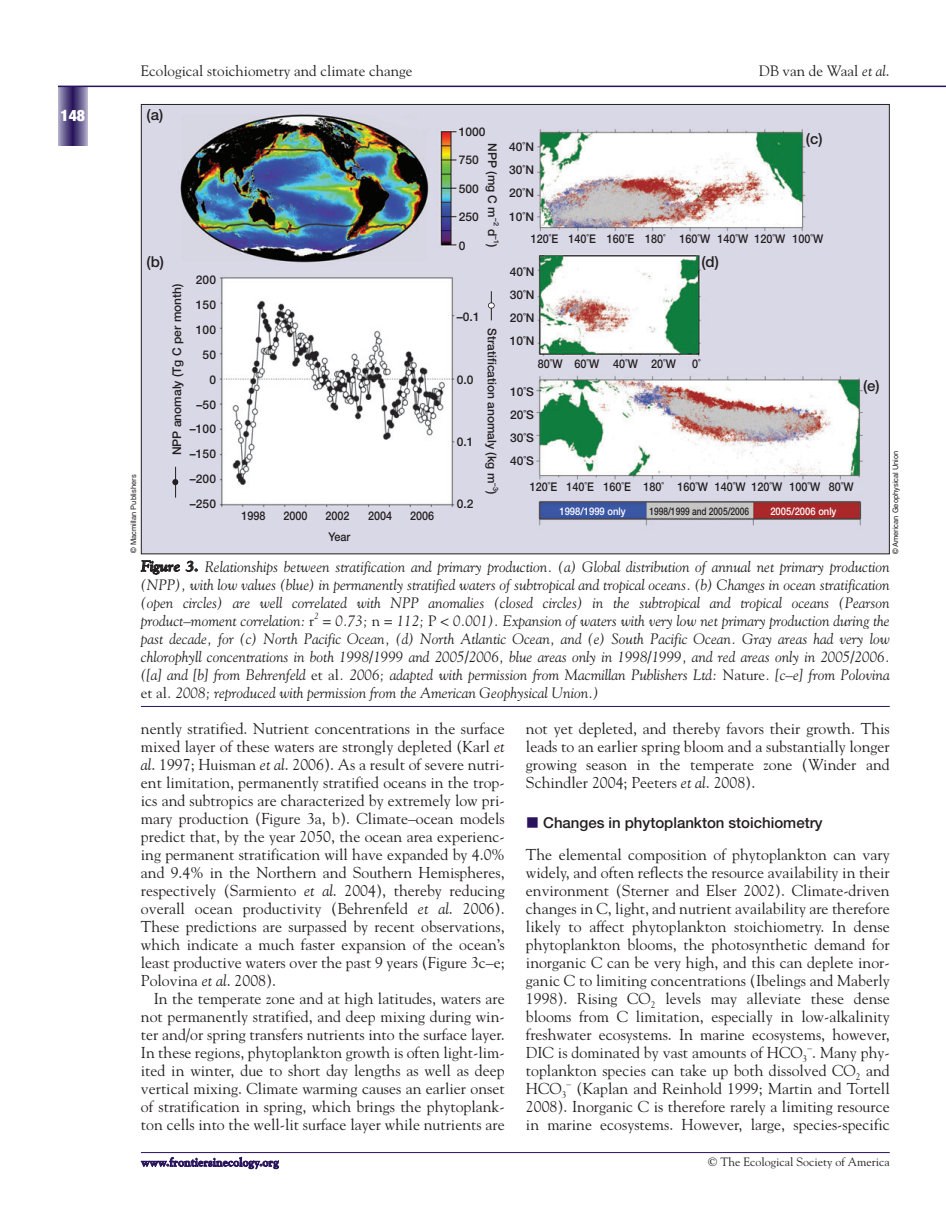
<style>
.page{position:relative;width:946px;height:1218px;background:#fff}
.page>*{position:absolute;margin:0;border:0;box-sizing:border-box;transform-origin:0 0}
.t1{font:15.75px/18px "Goudy";color:#231f20;text-align:justify}
.t2{font:900 condensed 15.75px "Helvetica Neue";color:#fff}
.t3{font:italic 15px/18px "Goudy";color:#231f20;text-align:justify}
.t4{font:15px "Goudy";color:#231f20}
.t5{font:500 15px "Helvetica Neue";color:#231f20}
.t6{font:500 12px/23.2px "Helvetica Neue";color:#231f20;text-align:justify}
.t7{font:500 12px "Helvetica Neue";color:#231f20;scale:.9 1}
.t8{font:12px "Goudy";color:#231f20}
.t9{font:700 12px "Goudy";color:#29135d}
.t10{font:500 10.5px "Helvetica Neue";color:#fff;scale:.9 1}
.t11{font:500 10.5px "Helvetica Neue";color:#231f20;scale:.8 1}
.t12{font:9.45px "Goudy";color:#231f20}
.t13{font:italic 9px "Goudy";color:#231f20}
.t14{font:7.5px "Helvetica";color:#231f20}
.t15{font:500 7.2px "Helvetica Neue";color:#231f20}
.s1{font-style:italic}
.s2{font-weight:700}
.s3{font-style:normal}
</style>
<div class="page">
<div style="left:58px;top:86px;width:30px;height:60px;background:#bfbbd3"></div>
<div style="left:58px;top:86px;width:29px;height:60px;background:#bab5cf"></div>
<div style="left:59px;top:86px;width:28px;height:60px;background:#b0abc9"></div>
<div style="left:59px;top:86px;width:27px;height:60px;background:#aba6c5"></div>
<div style="left:60px;top:86px;width:26px;height:60px;background:#a29cbe"></div>
<div style="left:60px;top:86px;width:25px;height:60px;background:#9c95ba"></div>
<div style="left:61px;top:86px;width:24px;height:60px;background:#958fb4"></div>
<div style="left:61px;top:86px;width:23px;height:60px;background:#9189b1"></div>
<div style="left:62px;top:86px;width:22px;height:60px;background:#8a82ab"></div>
<div style="left:62px;top:86px;width:21px;height:60px;background:#857da8"></div>
<div style="left:63px;top:86px;width:20px;height:60px;background:#7e75a2"></div>
<div style="left:63px;top:86px;width:19px;height:60px;background:#79719f"></div>
<div style="left:64px;top:86px;width:18px;height:60px;background:#736a99"></div>
<div style="left:64px;top:86px;width:17px;height:60px;background:#6f6697"></div>
<div style="left:65px;top:86px;width:16px;height:60px;background:#696091"></div>
<div style="left:65px;top:86px;width:15px;height:60px;background:#655b8e"></div>
<div style="left:66px;top:86px;width:14px;height:60px;background:#60568a"></div>
<div style="left:66px;top:86px;width:13px;height:60px;background:#5d5186"></div>
<div style="left:67px;top:86px;width:12px;height:60px;background:#564b81"></div>
<div style="left:68px;top:86px;width:10px;height:60px;background:#4f417a"></div>
<div style="left:69px;top:86px;width:8px;height:60px;background:#41316f"></div>
<div style="left:70px;top:86px;width:5px;height:60px;background:#3b2a6b"></div>
<hr style="left:71px;top:86px;width:4px;height:60px;background:#362567">
<hr style="left:72px;top:86px;width:1px;height:60px;background:#2c165f">
<hr style="left:73px;top:86px;width:1px;height:60px;background:#29135d">
<hr style="left:58px;top:86px;width:874px;height:1px;background:#29135d">
<svg style="left:932px;top:86px;width:13px;height:1px"></svg>
<hr style="left:141px;top:1152px;width:748px;height:1px;background:#29135d">
<img style="left:143px;top:106px;width:744px;height:446px">
<hr style="left:141px;top:706px;width:748px;height:1px;background:#29135d">
<hr style="left:175px;top:467px;width:1px;height:30px;background:#231f20">
<svg style="left:172px;top:479px;width:6px;height:6px"></svg>
<svg style="left:488px;top:291px;width:6px;height:29px"></svg>
<p class="t2" style="left:61px;top:110px;width:26px">148</p>
<p class="t4" style="left:141px;top:65px;width:273px">Ecological stoichiometry and climate change</p>
<p class="t4" style="left:758px;top:65px;width:132px">DB van de Waal <span class="s1">et al</span>.</p>
<p class="t5" style="left:147px;top:109px;width:18px">(a)</p>
<p class="t14" style="left:131px;top:553px;width:80px;rotate:-90deg">© Macmillan Publishers</p>
<p class="t5" style="left:147px;top:256px;width:19px">(b)</p>
<p class="t6" style="left:190px;top:268px;width:28px;line-height:24.9px;text-align:right">200<br>150<br>100<br>50<br>0 –50 –100 –150 –200 –250</p>
<p class="t6" style="left:166px;top:455px;width:173px;rotate:-90deg">NPP anomaly (Tg C per month)</p>
<p class="t7" style="left:241px;top:511px;width:28px">1998</p>
<p class="t7" style="left:283px;top:511px;width:28px">2000</p>
<p class="t7" style="left:325px;top:511px;width:28px">2002</p>
<p class="t7" style="left:368px;top:511px;width:28px">2004</p>
<p class="t7" style="left:410px;top:511px;width:28px">2006</p>
<p class="t7" style="left:328px;top:532px;width:26px">Year</p>
<p class="t6" style="left:459px;top:121px;width:28px">1000</p>
<p class="t6" style="left:459px;top:150px;width:22px">750</p>
<p class="t6" style="left:459px;top:178px;width:22px">500</p>
<p class="t6" style="left:459px;top:207px;width:22px">250</p>
<p class="t6" style="left:459px;top:235px;width:8px">0</p>
<p class="t6" style="left:503px;top:143px;width:76px;rotate:90deg">NPP (mg C m</p>
<p class="t15" style="left:499px;top:218px;width:9px;rotate:90deg">–2</p>
<p class="t6" style="left:503px;top:229px;width:9px;rotate:90deg">d</p>
<p class="t15" style="left:499px;top:236px;width:9px;rotate:90deg">–1</p>
<p class="t6" style="left:503px;top:244px;width:5px;rotate:90deg">)</p>
<p class="t6" style="left:457px;top:306px;width:24px">–0.1</p>
<p class="t6" style="left:457px;top:369px;width:18px">0.0</p>
<p class="t6" style="left:457px;top:431px;width:18px">0.1</p>
<p class="t6" style="left:457px;top:493px;width:18px">0.2</p>
<p class="t6" style="left:502px;top:328px;width:167px;rotate:90deg">Stratification anomaly (kg m<sup>–3</sup>)</p>
<p class="t6" style="left:509px;top:136px;width:26px">40˚N 30˚N 20˚N 10˚N</p>
<p class="t5" style="left:805px;top:133px;width:18px">(c)</p>
<p class="t7" style="left:531px;top:234px;width:326px">120˚E 140˚E 160˚E 180˚ 160˚W 140˚W 120˚W 100˚W</p>
<p class="t6" style="left:509px;top:261px;width:26px">40˚N 30˚N 20˚N 10˚N</p>
<p class="t5" style="left:701px;top:256px;width:19px">(d)</p>
<p class="t7" style="left:537px;top:360px;width:155px">80˚W 60˚W 40˚W 20˚W</p>
<p class="t7" style="left:692px;top:360px;width:11px">0˚</p>
<p class="t6" style="left:510px;top:381px;width:26px">10˚S 20˚S 30˚S 40˚S</p>
<p class="t7" style="left:530px;top:482px;width:361px">120˚E 140˚E 160˚E 180˚ 160˚W 140˚W 120˚W 100˚W 80˚W</p>
<p class="t10" style="left:559px;top:507px;width:75px">1998/1999 only</p>
<p class="t11" style="left:649px;top:507px;width:126px">1998/1999 and 2005/2006</p>
<p class="t10" style="left:770px;top:507px;width:75px">2005/2006 only</p>
<p class="t5" style="left:863px;top:380px;width:18px">(e)</p>
<p class="t14" style="left:892px;top:554px;width:105px;rotate:-90deg">© American Geophysical Union</p>
<p class="t3" style="left:141px;top:558px;width:750px"><span class="s2">Figure 3.</span> Relationships between stratification and primary production. (a) Global distribution of annual net primary production (NPP), with low values (blue) in permanently stratified waters of subtropical and tropical oceans. (b) Changes in ocean stratification (open circles) are well correlated with NPP anomalies (closed circles) in the subtropical and tropical oceans (Pearson product–moment correlation: <span class="s3">r</span></p>
<p class="t13" style="left:314px;top:612px;width:6px">2</p>
<p class="t3" style="left:141px;top:612px;width:750px;text-indent:182px">= 0.73; <span class="s3">n</span> = 112; <span class="s3">P</span> &lt; 0.001). Expansion of waters with very low net primary production during the past decade, for (c) North Pacific Ocean, (d) North Atlantic Ocean, and (e) South Pacific Ocean. Gray areas had very low chlorophyll concentrations in both 1998/1999 and 2005/2006, blue areas only in 1998/1999, and red areas only in 2005/2006. ([a] and [b] from Behrenfeld <span class="s3">et al</span>. 2006; adapted with permission from Macmillan Publishers Ltd: <span class="s3">Nature</span>. [c–e] from Polovina <span class="s3">et al</span>. 2008; reproduced with permission from the American Geophysical Union.)</p>
<p class="t1" style="left:141px;top:720px;width:365px">nently stratified. Nutrient concentrations in the surface mixed layer of these waters are strongly depleted (Karl <span class="s1">et al</span>. 1997; Huisman <span class="s1">et al</span>. 2006). As a result of severe nutri&shy;ent limitation, permanently stratified oceans in the trop&shy;ics and subtropics are characterized by extremely low pri&shy;mary production (Figure 3a, b). Climate–ocean models predict that, by the year 2050, the ocean area experienc&shy;ing permanent stratification will have expanded by 4.0% and 9.4% in the Northern and Southern Hemispheres, respectively (Sarmiento <span class="s1">et al</span>. 2004), thereby reducing overall ocean productivity (Behrenfeld <span class="s1">et al</span>. 2006).<br>These predictions are surpassed by recent observations, which indicate a much faster expansion of the ocean’s least productive waters over the past 9 years (Figure 3c–e; Polovina <span class="s1">et al</span>. 2008).</p>
<p class="t1" style="left:141px;top:990px;width:365px;text-indent:13px">In the temperate zone and at high latitudes, waters are not permanently stratified, and deep mixing during win&shy;ter and/or spring transfers nutrients into the surface layer.<br>In these regions, phytoplankton growth is often light-lim&shy;ited in winter, due to short day lengths as well as deep vertical mixing. Climate warming causes an earlier onset of stratification in spring, which brings the phytoplank&shy;ton cells into the well-lit surface layer while nutrients are</p>
<p class="t1" style="left:526px;top:720px;width:365px">not yet depleted, and thereby favors their growth. This leads to an earlier spring bloom and a substantially longer growing season in the temperate zone (Winder and Schindler 2004; Peeters <span class="s1">et al</span>. 2008).</p>
<p class="t5" style="left:543px;top:817px;width:281px">Changes in phytoplankton stoichiometry</p>
<p class="t1" style="left:526px;top:846px;width:365px">The elemental composition of phytoplankton can vary widely, and often reflects the resource availability in their environment (Sterner and Elser 2002). Climate-driven changes in C, light, and nutrient availability are therefore likely to affect phytoplankton stoichiometry. In dense phytoplankton blooms, the photosynthetic demand for inorganic C can be very high, and this can deplete inor&shy;ganic C to limiting concentrations (Ibelings and Maberly 1998). Rising CO<sub>2</sub> levels may alleviate these dense blooms from C limitation, especially in low-alkalinity freshwater ecosystems. In marine ecosystems, however, DIC is dominated by vast amounts of HCO<sub>3</sub> . Many phy-</p>
<p class="t12" style="left:807px;top:1043px;width:6px">–</p>
<p class="t1" style="left:526px;top:1062px;width:365px">toplankton species can take up both dissolved CO<sub>2</sub> and<br>HCO<sub>3</sub></p>
<p class="t1" style="left:526px;top:1080px;width:365px;text-indent:51px">(Kaplan and Reinhold 1999; Martin and Tortell 2008). Inorganic C is therefore rarely a limiting resource in marine ecosystems. However, large, species-specific</p>
<p class="t12" style="left:566px;top:1079px;width:6px">–</p>
<p class="t9" style="left:141px;top:1157px;width:139px">www.frontiersinecology.org</p>
<p class="t8" style="left:708px;top:1157px;width:183px">© The Ecological Society of America</p>
</div>
